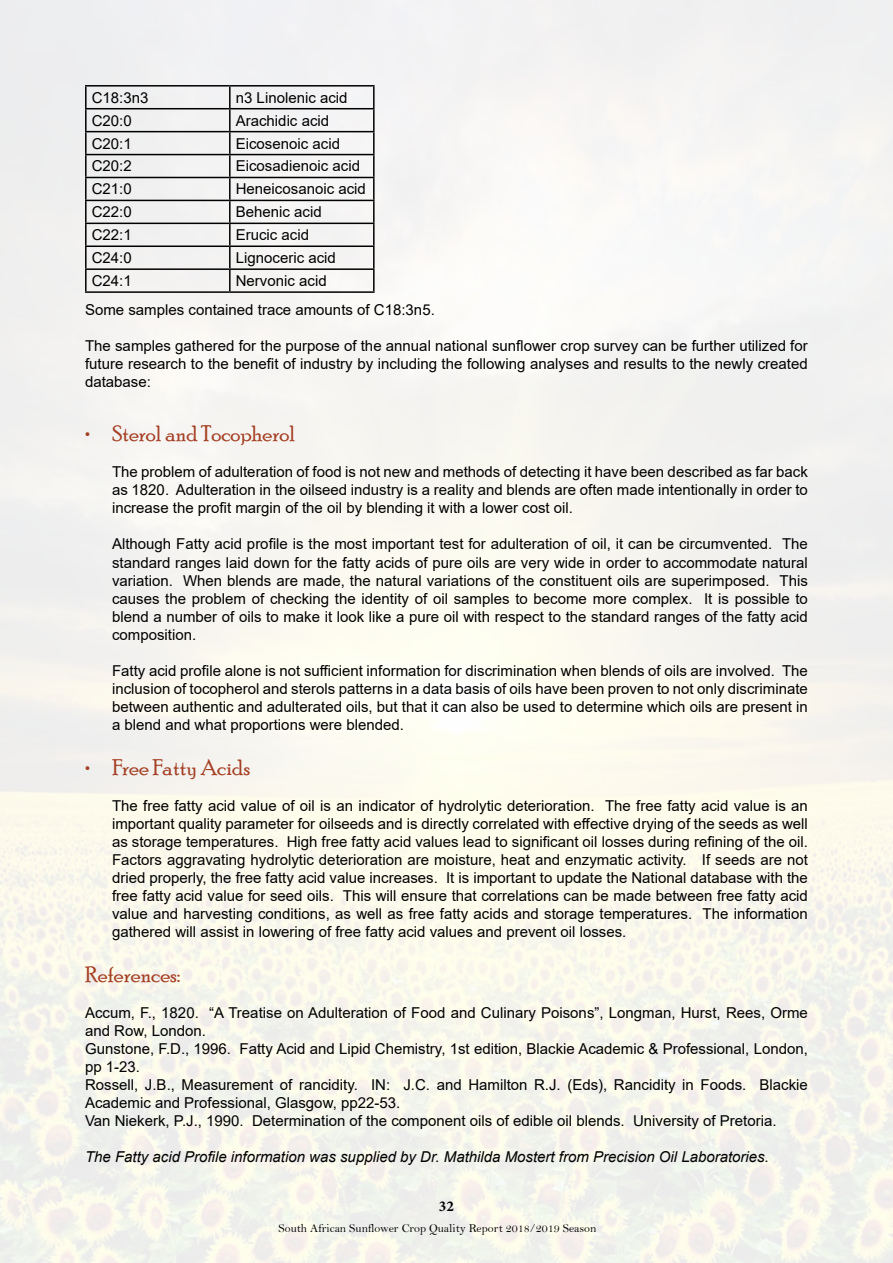
<style>
.page{position:relative;width:893px;height:1263px;background:#fff}
.page>*{position:absolute;margin:0;border:0;box-sizing:border-box;transform-origin:0 0}
.t1{font:22.5px "Poor Richard";color:#a43f23}
.t2{font:15px/18px "Arial";color:#000;text-align:justify}
.t3{font:italic 15px "Arial";color:#000}
.t4{font:700 15px "Minion Pro";color:#000}
.t5{font:12px "Bell";color:#000}
</style>
<div class="page">
<hr style="left:85px;top:85px;width:145px;height:2px;background:#000">
<hr style="left:85px;top:87px;width:2px;height:21px;background:#000">
<hr style="left:230px;top:85px;width:145px;height:2px;background:#000">
<hr style="left:229px;top:87px;width:2px;height:21px;background:#000">
<hr style="left:85px;top:108px;width:145px;height:1px;background:#000">
<hr style="left:85px;top:109px;width:2px;height:22px;background:#000">
<hr style="left:230px;top:108px;width:145px;height:1px;background:#000">
<hr style="left:229px;top:109px;width:2px;height:22px;background:#000">
<hr style="left:85px;top:131px;width:145px;height:1px;background:#000">
<hr style="left:85px;top:132px;width:2px;height:22px;background:#000">
<hr style="left:230px;top:131px;width:145px;height:1px;background:#000">
<hr style="left:229px;top:132px;width:2px;height:22px;background:#000">
<hr style="left:85px;top:154px;width:145px;height:1px;background:#000">
<hr style="left:85px;top:155px;width:2px;height:22px;background:#000">
<hr style="left:230px;top:154px;width:145px;height:1px;background:#000">
<hr style="left:229px;top:155px;width:2px;height:22px;background:#000">
<hr style="left:85px;top:177px;width:145px;height:1px;background:#000">
<hr style="left:85px;top:178px;width:2px;height:22px;background:#000">
<hr style="left:230px;top:177px;width:145px;height:1px;background:#000">
<hr style="left:229px;top:178px;width:2px;height:22px;background:#000">
<hr style="left:85px;top:200px;width:145px;height:1px;background:#000">
<hr style="left:85px;top:201px;width:2px;height:22px;background:#000">
<hr style="left:230px;top:200px;width:145px;height:1px;background:#000">
<hr style="left:229px;top:201px;width:2px;height:22px;background:#000">
<hr style="left:85px;top:223px;width:145px;height:1px;background:#000">
<hr style="left:85px;top:224px;width:2px;height:21px;background:#000">
<hr style="left:230px;top:223px;width:145px;height:1px;background:#000">
<hr style="left:229px;top:224px;width:2px;height:21px;background:#000">
<hr style="left:85px;top:245px;width:145px;height:2px;background:#000">
<hr style="left:85px;top:247px;width:2px;height:21px;background:#000">
<hr style="left:230px;top:245px;width:145px;height:2px;background:#000">
<hr style="left:229px;top:247px;width:2px;height:21px;background:#000">
<hr style="left:85px;top:268px;width:145px;height:2px;background:#000">
<hr style="left:85px;top:270px;width:2px;height:21px;background:#000">
<hr style="left:230px;top:268px;width:145px;height:2px;background:#000">
<hr style="left:229px;top:270px;width:2px;height:21px;background:#000">
<hr style="left:85px;top:291px;width:145px;height:2px;background:#000">
<hr style="left:230px;top:291px;width:145px;height:2px;background:#000">
<hr style="left:373px;top:87px;width:2px;height:21px;background:#000">
<hr style="left:373px;top:109px;width:2px;height:22px;background:#000">
<hr style="left:373px;top:132px;width:2px;height:22px;background:#000">
<hr style="left:373px;top:155px;width:2px;height:22px;background:#000">
<hr style="left:373px;top:178px;width:2px;height:22px;background:#000">
<hr style="left:373px;top:201px;width:2px;height:22px;background:#000">
<hr style="left:373px;top:224px;width:2px;height:21px;background:#000">
<hr style="left:373px;top:247px;width:2px;height:21px;background:#000">
<hr style="left:373px;top:270px;width:2px;height:21px;background:#000">
<p class="t2" style="left:92px;top:88px;width:58px">C18:3n3</p>
<p class="t2" style="left:236px;top:88px;width:113px">n3 Linolenic acid</p>
<p class="t2" style="left:92px;top:111px;width:42px">C20:0</p>
<p class="t2" style="left:236px;top:111px;width:95px">Arachidic acid</p>
<p class="t2" style="left:92px;top:134px;width:42px">C20:1</p>
<p class="t2" style="left:236px;top:134px;width:106px">Eicosenoic acid</p>
<p class="t2" style="left:92px;top:157px;width:42px">C20:2</p>
<p class="t2" style="left:236px;top:157px;width:126px">Eicosadienoic acid</p>
<p class="t2" style="left:92px;top:180px;width:42px">C21:0</p>
<p class="t2" style="left:236px;top:180px;width:132px">Heneicosanoic acid</p>
<p class="t2" style="left:92px;top:203px;width:42px">C22:0</p>
<p class="t2" style="left:236px;top:203px;width:87px">Behenic acid</p>
<p class="t2" style="left:92px;top:226px;width:42px">C22:1</p>
<p class="t2" style="left:236px;top:226px;width:75px">Erucic acid</p>
<p class="t2" style="left:92px;top:249px;width:42px">C24:0</p>
<p class="t2" style="left:236px;top:249px;width:102px">Lignoceric acid</p>
<p class="t2" style="left:92px;top:272px;width:42px">C24:1</p>
<p class="t2" style="left:85px;top:266px;width:351px;line-height:29.4px;text-indent:151px">Nervonic acid<br>Some samples contained trace amounts of C18:3n5.</p>
<p class="t2" style="left:85px;top:337px;width:724px">The samples gathered for the purpose of the annual national sunflower crop survey can be further utilized for future research to the benefit of industry by including the following analyses and results to the newly created database:</p>
<h1 class="t1" style="left:85px;top:425px;width:212px">• Sterol and Tocopherol</h1>
<p class="t2" style="left:112px;top:463px;width:697px">The problem of adulteration of food is not new and methods of detecting it have been described as far back as 1820. Adulteration in the oilseed industry is a reality and blends are often made intentionally in order to increase the profit margin of the oil by blending it with a lower cost oil.</p>
<p class="t2" style="left:112px;top:535px;width:697px">Although Fatty acid profile is the most important test for adulteration of oil, it can be circumvented. The standard ranges laid down for the fatty acids of pure oils are very wide in order to accommodate natural variation. When blends are made, the natural variations of the constituent oils are superimposed. This causes the problem of checking the identity of oil samples to become more complex. It is possible to blend a number of oils to make it look like a pure oil with respect to the standard ranges of the fatty acid composition.</p>
<p class="t2" style="left:112px;top:661px;width:697px">Fatty acid profile alone is not sufficient information for discrimination when blends of oils are involved. The inclusion of tocopherol and sterols patterns in a data basis of oils have been proven to not only discriminate between authentic and adulterated oils, but that it can also be used to determine which oils are present in a blend and what proportions were blended.</p>
<h1 class="t1" style="left:85px;top:758px;width:167px">• Free Fatty Acids</h1>
<p class="t2" style="left:112px;top:796px;width:697px">The free fatty acid value of oil is an indicator of hydrolytic deterioration. The free fatty acid value is an important quality parameter for oilseeds and is directly correlated with effective drying of the seeds as well as storage temperatures. High free fatty acid values lead to significant oil losses during refining of the oil.<br>Factors aggravating hydrolytic deterioration are moisture, heat and enzymatic activity. If seeds are not dried properly, the free fatty acid value increases. It is important to update the National database with the free fatty acid value for seed oils. This will ensure that correlations can be made between free fatty acid value and harvesting conditions, as well as free fatty acids and storage temperatures. The information gathered will assist in lowering of free fatty acid values and prevent oil losses.</p>
<h1 class="t1" style="left:85px;top:965px;width:97px">References:</h1>
<p class="t2" style="left:85px;top:1003px;width:724px;text-align:left">Accum, F., 1820. “A Treatise on Adulteration of Food and Culinary Poisons”, Longman, Hurst, Rees, Orme and Row, London.<br>Gunstone, F.D., 1996. Fatty Acid and Lipid Chemistry, 1st edition, Blackie Academic &amp; Professional, London, pp 1-23.<br>Rossell, J.B., Measurement of rancidity. IN: J.C. and Hamilton R.J. (Eds), Rancidity in Foods. Blackie Academic and Professional, Glasgow, pp22-53.<br>Van Niekerk, P.J., 1990. Determination of the component oils of edible oil blends. University of Pretoria.</p>
<p class="t3" style="left:85px;top:1146px;width:685px">The Fatty acid Profile information was supplied by Dr. Mathilda Mostert from Precision Oil Laboratories.</p>
<p class="t4" style="left:439px;top:1197px;width:16px">32</p>
<p class="t5" style="left:279px;top:1223px;width:319px">South African Sunflower Crop Quality Report 2018/2019 Season</p>
</div>
